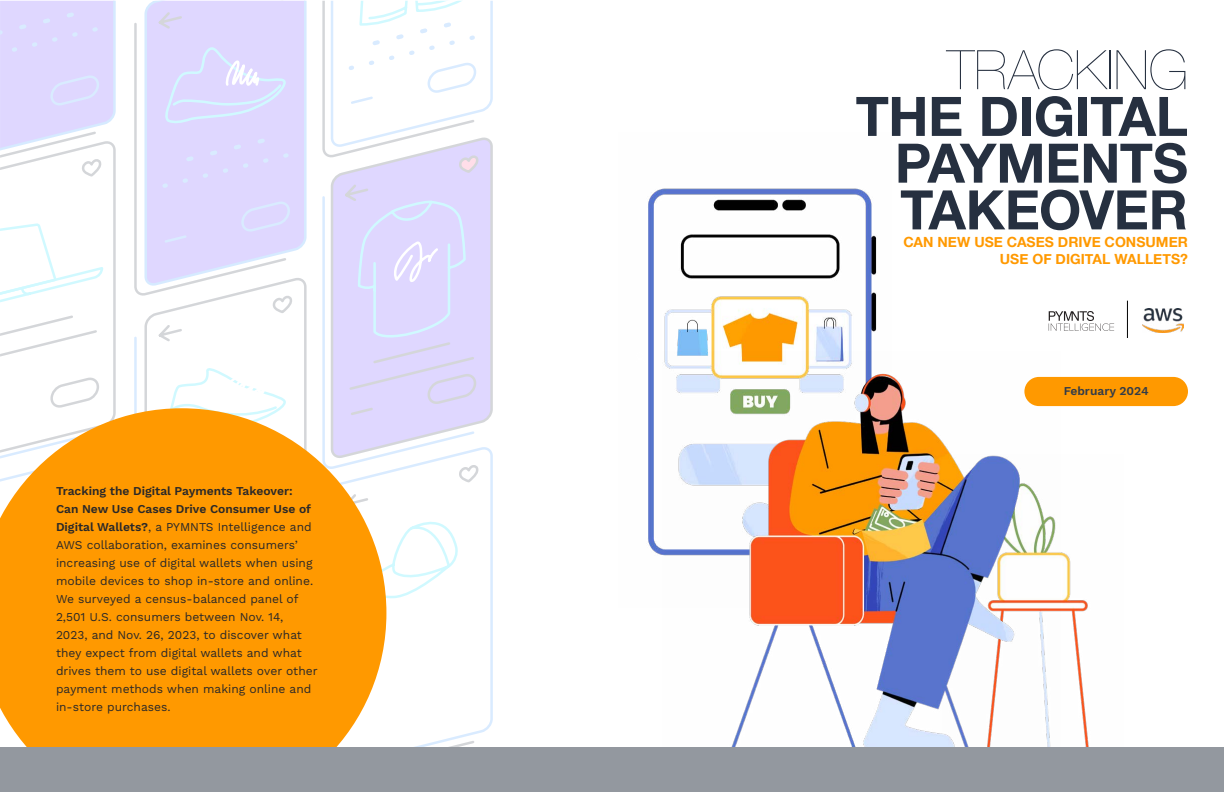
<style>
.page{position:relative;width:1224px;height:792px;background:#fff}
.page>*{position:absolute;margin:0;border:0;box-sizing:border-box;transform-origin:0 0}
.t1{font:700 54.5px/46.7px "Helvetica Neue";letter-spacing:-.01em;color:#263040;text-align:justify}
.t2{font:200 54.5px "Helvetica Neue";color:#263040}
.t3{font:700 14px/17.1px "Helvetica Neue";color:#f90;text-align:right}
.t4{font:12px/18px "Work Sans";color:#292829}
.t5{font:600 12px "Work Sans";color:#313b49}
.s1{font-weight:600}
</style>
<div class="page">
<img style="left:1060px;top:552px;width:29px;height:195px">
<img style="left:648px;top:188px;width:229px;height:367px">
<img style="left:662px;top:352px;width:398px;height:395px">
<svg style="left:330px;top:175px;width:163px;height:250px"></svg>
<svg style="left:322px;top:195px;width:154px;height:252px"></svg>
<svg style="left:322px;top:1px;width:171px;height:174px"></svg>
<svg style="left:386px;top:447px;width:107px;height:286px"></svg>
<svg style="left:386px;top:465px;width:94px;height:282px"></svg>
<svg style="left:134px;top:1px;width:173px;height:407px"></svg>
<svg style="left:150px;top:364px;width:135px;height:44px"></svg>
<svg style="left:156px;top:295px;width:138px;height:49px"></svg>
<svg style="left:0;top:1px;width:116px;height:407px"></svg>
<svg style="left:0;top:408px;width:386px;height:339px;fill:#f90"></svg>
<div style="left:1024px;top:377px;width:164px;height:29px;background:#f90;border-radius:15px"></div>
<svg style="left:1049px;top:311px;width:65px;height:20px"></svg>
<img style="left:1142px;top:309px;width:41px;height:24px">
<hr style="left:1127px;top:301px;width:1px;height:37px;background:#000">
<div style="left:0;top:747px;width:1224px;height:45px;background:#93989f"></div>
<p class="t4" style="left:56px;top:483px;width:263px"><span class="s1">Tracking the Digital Payments Takeover:<br>Can New Use Cases Drive Consumer Use of Digital Wallets?</span>, a PYMNTS Intelligence and AWS collaboration, examines consumers’ increasing use of digital wallets when using mobile devices to shop in-store and online.<br>We surveyed a census-balanced panel of 2,501 U.S. consumers between Nov. 14, 2023, and Nov. 26, 2023, to discover what they expect from digital wallets and what drives them to use digital wallets over other payment methods when making online and in-store purchases.</p>
<h1 class="t2" style="left:947px;top:28px;width:243px">TRACKING</h1>
<h1 class="t1" style="left:895px;top:95px;width:295px;text-indent:-39px">THE DIGITAL PAYMENTS TAKEOVER</h1>
<p class="t3" style="left:903px;top:233px;width:286px">CAN NEW USE CASES DRIVE CONSUMER<br>USE OF DIGITAL WALLETS?</p>
<p class="t5" style="left:1064px;top:384px;width:86px">February 2024</p>
</div>
